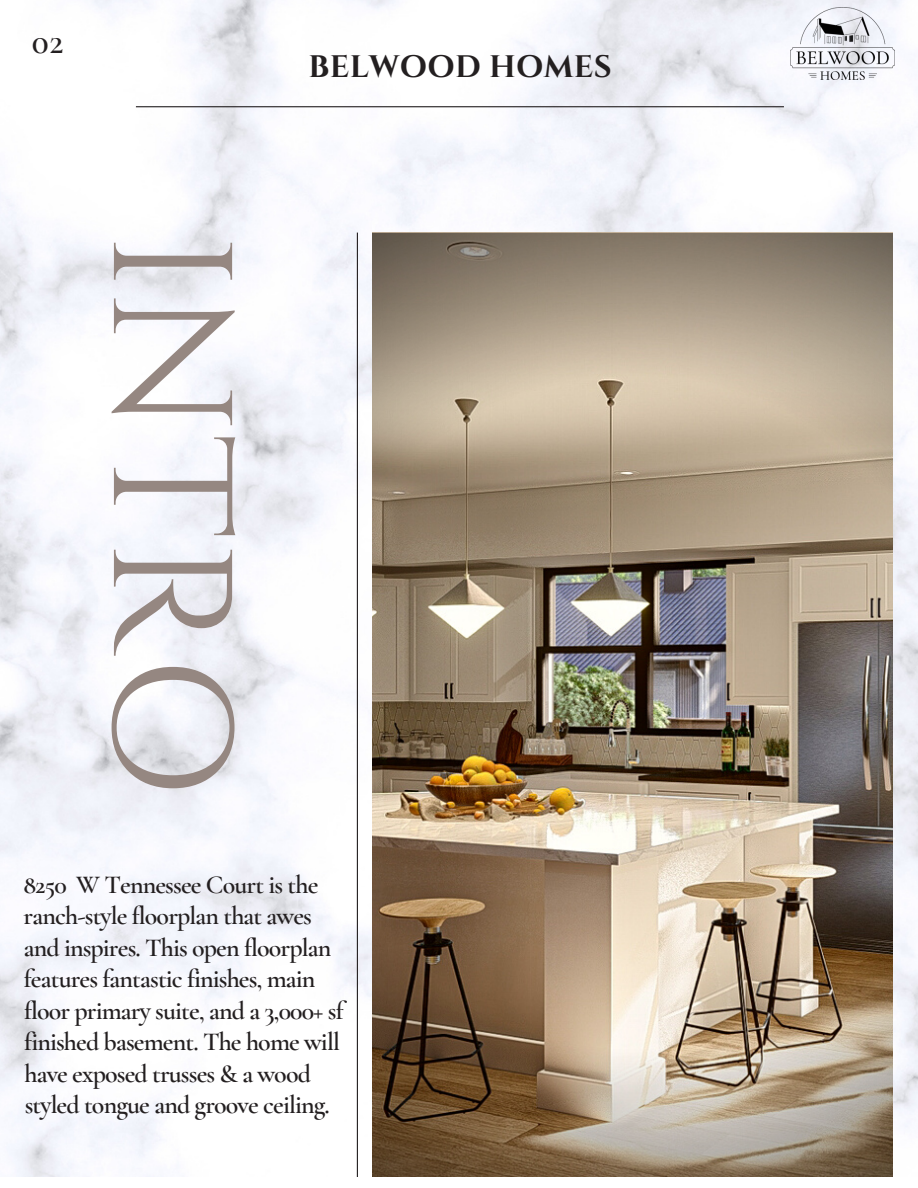
<style>
.page{position:relative;width:918px;height:1188px;background:#fff}
.page>*{position:absolute;margin:0;border:0;box-sizing:border-box;transform-origin:0 0}
.t1{font:168.9px "Cinzel";letter-spacing:.005em;color:#958781}
.t2{font:700 31.05px "Cinzel";letter-spacing:.01em;color:#231f20}
.t3{font:600 31.05px "Cormorant SC";color:#231f20}
.t4{font:600 25.95px/31.5px "Cormorant Garamond";letter-spacing:-.035em;color:#231f20}
</style>
<div class="page">
<img style="left:0;top:0;width:918px;height:1176px">
<img style="left:373px;top:233px;width:519px;height:943px">
<hr style="left:136px;top:106px;width:648px;height:1px;background:#231f20">
<hr style="left:357px;top:233px;width:1px;height:943px;background:#231f20">
<img style="left:791px;top:8px;width:103px;height:72px">
<p class="t3" style="left:32px;top:24px;width:33px">02</p>
<h1 class="t1" style="left:268px;top:233px;width:565px;rotate:90deg">INTRO</h1>
<p class="t2" style="left:309px;top:48px;width:305px">BELWOOD HOMES</p>
<p class="t4" style="left:23px;top:869px;width:322px">8250 W Tennessee Court is the ranch-style floorplan that awes and inspires. This open floorplan features fantastic finishes, main floor primary suite, and a 3,000+ sf finished basement. The home will have exposed trusses &amp; a wood styled tongue and groove ceiling.</p>
</div>
